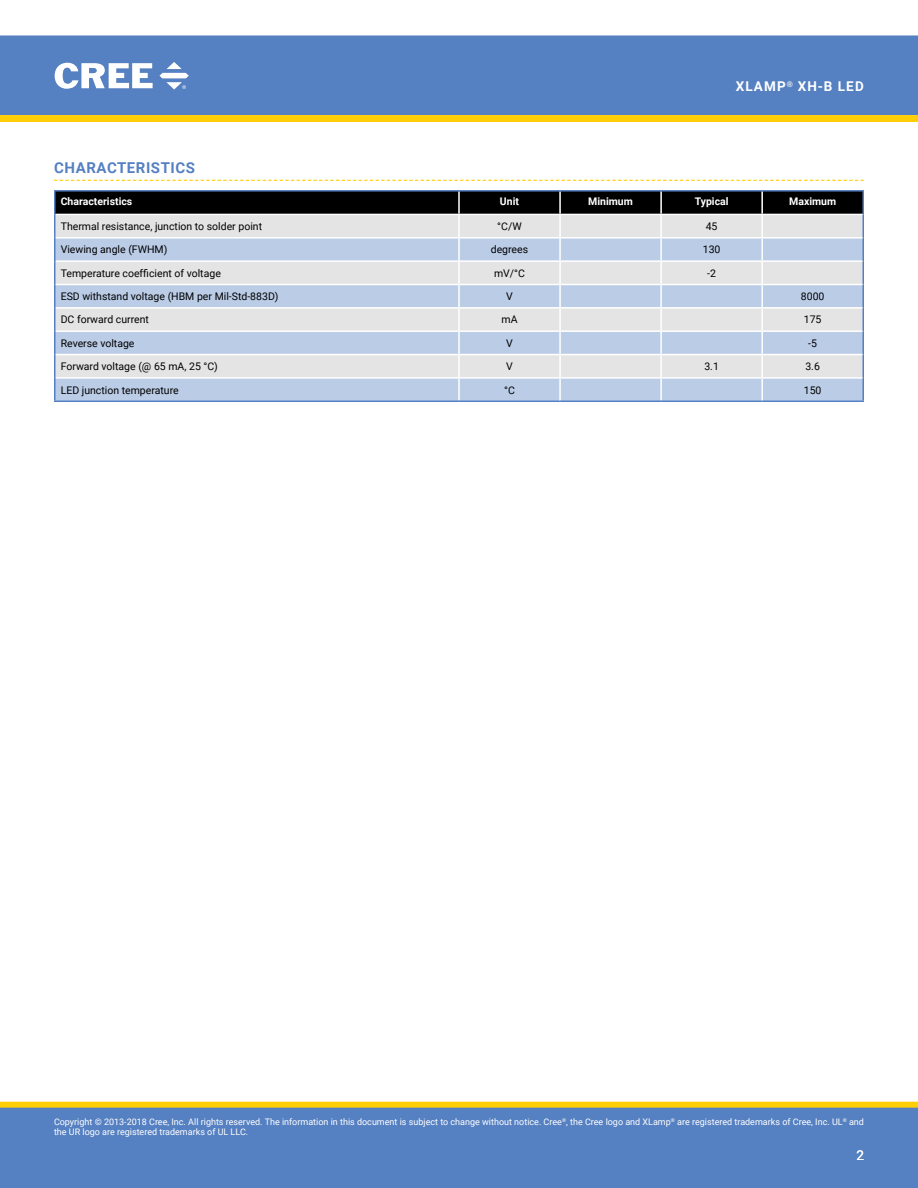
<style>
.page{position:relative;width:918px;height:1188px;background:#fff}
.page>*{position:absolute;margin:0;border:0;box-sizing:border-box;transform-origin:0 0}
.t1{font:700 15px "Roboto";color:#5580c3}
.t2{font:700 13.5px "Roboto";letter-spacing:.085em;color:#fff}
.t3{font:13.5px "Roboto";color:#fff}
.t4{font:10.5px "Roboto";color:#000}
.t5{font:700 10.5px "Roboto";color:#fff}
.t6{font:9px/10.8px "Roboto";color:#fff}
</style>
<div class="page">
<div style="left:1px;top:36px;width:916px;height:78px;background:#5580c1"></div>
<div style="left:0;top:35px;width:918px;height:80px;border:1px solid #5580c1"></div>
<svg style="left:55px;top:63px;width:98px;height:26px"></svg>
<svg style="left:159px;top:62px;width:30px;height:28px"></svg>
<div style="left:1px;top:1102px;width:916px;height:6px;background:#ffce06"></div>
<div style="left:0;top:1102px;width:918px;height:6px;border:1px solid #ffce06"></div>
<div style="left:0;top:1108px;width:918px;height:80px;background:#5580c1"></div>
<svg style="left:0;top:115px;width:918px;height:7px;background:#fece08"></svg>
<svg style="left:54px;top:180px;width:810px;height:1px"></svg>
<div style="left:56px;top:192px;width:806px;height:22px;background:#000"></div>
<div style="left:56px;top:215px;width:806px;height:22px;background:#e4e4e4"></div>
<svg style="left:56px;top:239px;width:806px;height:162px;background:#ccd6e5"></svg>
<hr style="left:56px;top:284px;width:402px;height:1px;background:#fff">
<hr style="left:460px;top:284px;width:99px;height:1px;background:#fff">
<hr style="left:56px;top:330px;width:402px;height:2px;background:#fff">
<hr style="left:460px;top:330px;width:99px;height:2px;background:#fff">
<hr style="left:56px;top:260px;width:402px;height:2px;background:#fff">
<hr style="left:460px;top:260px;width:101px;height:2px;background:#fff">
<hr style="left:56px;top:307px;width:402px;height:2px;background:#fff">
<hr style="left:460px;top:307px;width:101px;height:2px;background:#fff">
<hr style="left:56px;top:354px;width:402px;height:1px;background:#fff">
<hr style="left:460px;top:354px;width:101px;height:1px;background:#fff">
<hr style="left:458px;top:215px;width:2px;height:23px;background:#fff">
<hr style="left:458px;top:238px;width:2px;height:23px;background:#fff">
<hr style="left:458px;top:261px;width:2px;height:23px;background:#fff">
<hr style="left:458px;top:284px;width:2px;height:24px;background:#fff">
<hr style="left:458px;top:308px;width:2px;height:23px;background:#fff">
<hr style="left:458px;top:331px;width:2px;height:24px;background:#fff">
<hr style="left:458px;top:355px;width:2px;height:22px;background:#fff">
<hr style="left:56px;top:377px;width:403px;height:2px;background:#fff">
<hr style="left:459px;top:377px;width:101px;height:2px;background:#fff">
<hr style="left:458px;top:379px;width:2px;height:22px;background:#fff">
<hr style="left:54px;top:214px;width:2px;height:24px;background:#5580c3">
<hr style="left:54px;top:238px;width:2px;height:23px;background:#5580c3">
<hr style="left:54px;top:261px;width:2px;height:23px;background:#5580c3">
<hr style="left:54px;top:284px;width:2px;height:24px;background:#5580c3">
<hr style="left:54px;top:308px;width:2px;height:23px;background:#5580c3">
<hr style="left:54px;top:331px;width:2px;height:24px;background:#5580c3">
<hr style="left:54px;top:355px;width:2px;height:23px;background:#5580c3">
<hr style="left:54px;top:378px;width:2px;height:23px;background:#5580c3">
<hr style="left:54px;top:401px;width:405px;height:1px;background:#5580c3">
<hr style="left:459px;top:401px;width:101px;height:1px;background:#5580c3">
<hr style="left:54px;top:190px;width:405px;height:2px;background:#5580c3">
<hr style="left:54px;top:192px;width:2px;height:22px;background:#5580c3">
<hr style="left:559px;top:215px;width:2px;height:23px;background:#fff">
<hr style="left:660px;top:215px;width:2px;height:22px;background:#fff">
<hr style="left:559px;top:238px;width:2px;height:22px;background:#fff">
<hr style="left:660px;top:239px;width:2px;height:21px;background:#fff">
<hr style="left:559px;top:262px;width:2px;height:22px;background:#fff">
<hr style="left:660px;top:262px;width:2px;height:22px;background:#fff">
<hr style="left:559px;top:284px;width:2px;height:23px;background:#fff">
<hr style="left:660px;top:285px;width:2px;height:22px;background:#fff">
<hr style="left:559px;top:309px;width:2px;height:22px;background:#fff">
<hr style="left:660px;top:309px;width:2px;height:21px;background:#fff">
<hr style="left:559px;top:331px;width:2px;height:23px;background:#fff">
<hr style="left:660px;top:332px;width:2px;height:22px;background:#fff">
<hr style="left:559px;top:355px;width:2px;height:22px;background:#fff">
<hr style="left:660px;top:355px;width:2px;height:22px;background:#fff">
<hr style="left:559px;top:379px;width:2px;height:22px;background:#fff">
<hr style="left:660px;top:379px;width:2px;height:22px;background:#fff">
<hr style="left:561px;top:260px;width:100px;height:2px;background:#fff">
<hr style="left:661px;top:260px;width:101px;height:2px;background:#fff">
<hr style="left:561px;top:284px;width:100px;height:1px;background:#fff">
<hr style="left:661px;top:284px;width:101px;height:1px;background:#fff">
<hr style="left:561px;top:307px;width:100px;height:2px;background:#fff">
<hr style="left:661px;top:307px;width:101px;height:2px;background:#fff">
<hr style="left:561px;top:330px;width:100px;height:2px;background:#fff">
<hr style="left:661px;top:330px;width:101px;height:2px;background:#fff">
<hr style="left:561px;top:354px;width:100px;height:1px;background:#fff">
<hr style="left:661px;top:354px;width:101px;height:1px;background:#fff">
<hr style="left:560px;top:377px;width:101px;height:2px;background:#fff">
<hr style="left:661px;top:377px;width:101px;height:2px;background:#fff">
<hr style="left:560px;top:401px;width:101px;height:1px;background:#5580c3">
<hr style="left:661px;top:401px;width:101px;height:1px;background:#5580c3">
<hr style="left:761px;top:215px;width:2px;height:22px;background:#fff">
<hr style="left:761px;top:239px;width:2px;height:21px;background:#fff">
<hr style="left:761px;top:262px;width:2px;height:22px;background:#fff">
<hr style="left:761px;top:285px;width:2px;height:22px;background:#fff">
<hr style="left:761px;top:309px;width:2px;height:21px;background:#fff">
<hr style="left:761px;top:332px;width:2px;height:22px;background:#fff">
<hr style="left:761px;top:355px;width:2px;height:22px;background:#fff">
<hr style="left:761px;top:379px;width:2px;height:22px;background:#fff">
<hr style="left:862px;top:214px;width:2px;height:24px;background:#5580c3">
<hr style="left:862px;top:238px;width:2px;height:23px;background:#5580c3">
<hr style="left:862px;top:261px;width:2px;height:23px;background:#5580c3">
<hr style="left:862px;top:284px;width:2px;height:24px;background:#5580c3">
<hr style="left:862px;top:308px;width:2px;height:23px;background:#5580c3">
<hr style="left:862px;top:331px;width:2px;height:24px;background:#5580c3">
<hr style="left:862px;top:355px;width:2px;height:23px;background:#5580c3">
<hr style="left:862px;top:378px;width:2px;height:23px;background:#5580c3">
<hr style="left:762px;top:401px;width:102px;height:1px;background:#5580c3">
<hr style="left:762px;top:260px;width:100px;height:2px;background:#fff">
<hr style="left:762px;top:284px;width:100px;height:1px;background:#fff">
<hr style="left:762px;top:307px;width:100px;height:2px;background:#fff">
<hr style="left:762px;top:330px;width:100px;height:2px;background:#fff">
<hr style="left:762px;top:354px;width:100px;height:1px;background:#fff">
<hr style="left:762px;top:377px;width:100px;height:2px;background:#fff">
<hr style="left:459px;top:190px;width:101px;height:2px;background:#5580c3">
<hr style="left:560px;top:190px;width:101px;height:2px;background:#5580c3">
<hr style="left:661px;top:190px;width:101px;height:2px;background:#5580c3">
<hr style="left:762px;top:190px;width:102px;height:2px;background:#5580c3">
<hr style="left:862px;top:192px;width:2px;height:22px;background:#5580c3">
<hr style="left:458px;top:192px;width:2px;height:22px;background:#fff">
<hr style="left:559px;top:192px;width:2px;height:22px;background:#fff">
<hr style="left:660px;top:192px;width:2px;height:22px;background:#fff">
<hr style="left:761px;top:192px;width:2px;height:22px;background:#fff">
<p class="t2" style="left:736px;top:77px;width:129px">XLamp<sup>®</sup> XH-B LED</p>
<h1 class="t1" style="left:54px;top:157px;width:21px">Characteristics</h1>
<p class="t5" style="left:61px;top:194px;width:73px">Characteristics</p>
<p class="t5" style="left:500px;top:194px;width:21px">Unit</p>
<p class="t5" style="left:588px;top:194px;width:46px">Minimum</p>
<p class="t5" style="left:695px;top:194px;width:35px">Typical</p>
<p class="t5" style="left:789px;top:194px;width:49px">Maximum</p>
<p class="t4" style="left:61px;top:219px;width:203px">Thermal resistance, junction to solder point</p>
<p class="t4" style="left:497px;top:219px;width:26px">°C/W</p>
<p class="t4" style="left:706px;top:219px;width:13px">45</p>
<p class="t4" style="left:61px;top:242px;width:108px">Viewing angle (FWHM)</p>
<p class="t4" style="left:491px;top:242px;width:39px">degrees</p>
<p class="t4" style="left:703px;top:242px;width:19px">130</p>
<p class="t4" style="left:61px;top:266px;width:162px">Temperature coefficient of voltage</p>
<p class="t4" style="left:494px;top:266px;width:32px">mV/°C</p>
<p class="t4" style="left:707px;top:266px;width:10px">-2</p>
<p class="t4" style="left:61px;top:289px;width:219px">ESD withstand voltage (HBM per Mil-Std-883D)</p>
<p class="t4" style="left:506px;top:289px;width:8px">V</p>
<p class="t4" style="left:801px;top:289px;width:25px">8000</p>
<p class="t4" style="left:61px;top:312px;width:90px">DC forward current</p>
<p class="t4" style="left:501px;top:312px;width:18px">mA</p>
<p class="t4" style="left:804px;top:312px;width:19px">175</p>
<p class="t4" style="left:61px;top:336px;width:75px">Reverse voltage</p>
<p class="t4" style="left:506px;top:336px;width:8px">V</p>
<p class="t4" style="left:808px;top:336px;width:10px">-5</p>
<p class="t4" style="left:61px;top:359px;width:159px">Forward voltage (@ 65 mA, 25 °C)</p>
<p class="t4" style="left:506px;top:359px;width:8px">V</p>
<p class="t4" style="left:704px;top:359px;width:16px">3.1</p>
<p class="t4" style="left:805px;top:359px;width:16px">3.6</p>
<p class="t4" style="left:61px;top:382px;width:119px">LED junction temperature</p>
<p class="t4" style="left:504px;top:382px;width:12px">°C</p>
<p class="t4" style="left:804px;top:382px;width:19px">150</p>
<p class="t6" style="left:54px;top:1116px;width:812px">Copyright © 2013-2018 Cree, Inc. All rights reserved. The information in this document is subject to change without notice. Cree<sup>®</sup>, the Cree logo and XLamp<sup>®</sup> are registered trademarks of Cree, Inc. UL<sup>®</sup> and the UR logo are registered trademarks of UL LLC.</p>
<p class="t3" style="left:856px;top:1145px;width:9px">2</p>
</div>
